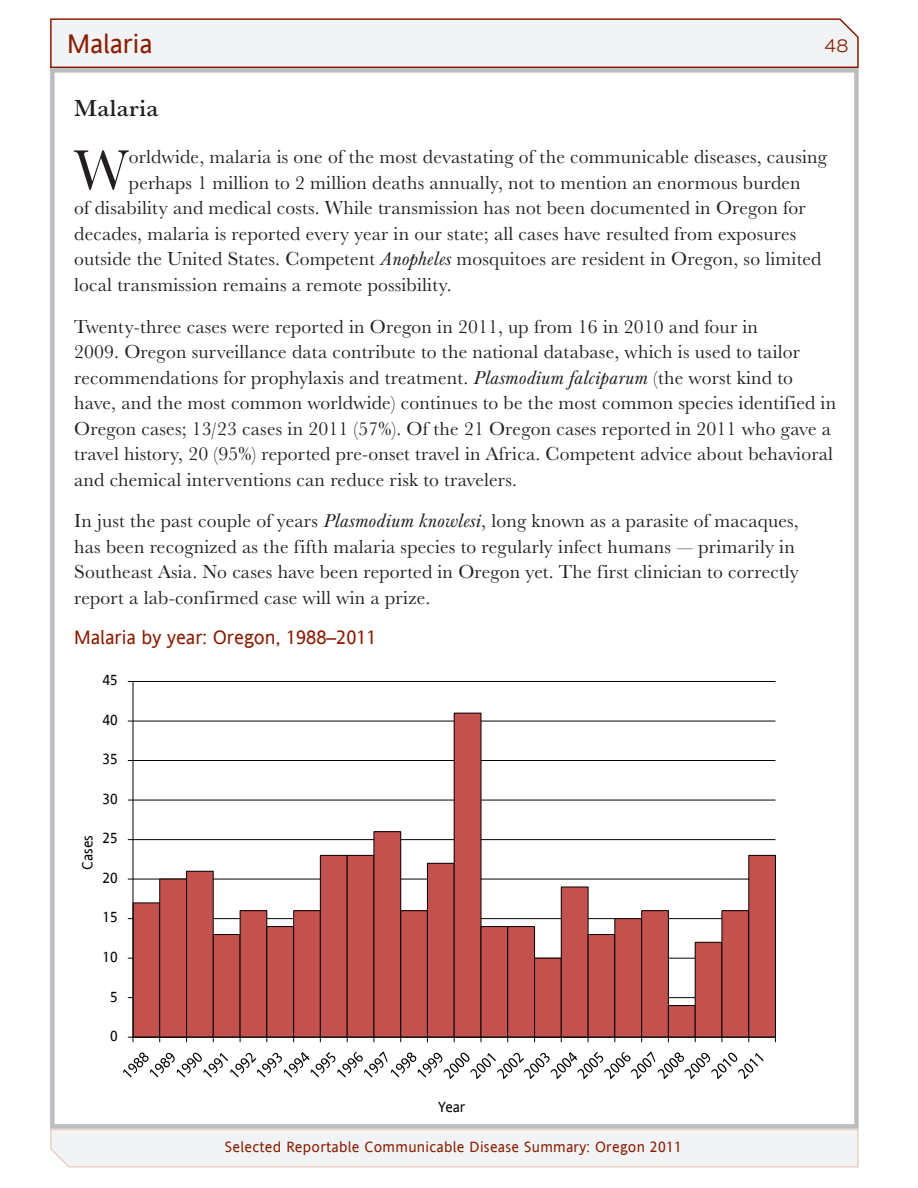
<style>
.page{position:relative;width:918px;height:1188px;background:#fff}
.page>*{position:absolute;margin:0;border:0;box-sizing:border-box;transform-origin:0 0}
.t1{font:57.75px "Baskerville URW";color:#231f20}
.t2{font:27px "Andale Sans";color:#891c02}
.t3{font:500 24px "Baskerville URW";letter-spacing:.01em;color:#231f20}
.t4{font:19.5px/25.5px "Baskerville URW";letter-spacing:.01em;color:#231f20}
.t5{font:19.5px "Andale Sans";color:#891c02}
.t6{font:300 expanded 18px "Helvetica Neue LT Std";color:#891c02}
.t7{font:15px "Andale Sans";letter-spacing:.02em;color:#891c02}
.t8{font:14.7px "Andale Sans";color:#050504}
.s1{font-style:italic}
</style>
<div class="page">
<svg style="left:50px;top:1129px;width:809px;height:39px"></svg>
<svg style="left:50px;top:18px;width:809px;height:50px"></svg>
<div style="left:50px;top:68px;width:809px;height:1061px;border:4px solid #bcbdc0"></div>
<hr style="left:133px;top:681px;width:642px;height:1px;background:#050504">
<hr style="left:133px;top:721px;width:642px;height:1px;background:#050504">
<hr style="left:133px;top:760px;width:642px;height:1px;background:#050504">
<hr style="left:133px;top:800px;width:642px;height:1px;background:#050504">
<hr style="left:133px;top:839px;width:642px;height:1px;background:#050504">
<hr style="left:133px;top:879px;width:642px;height:1px;background:#050504">
<hr style="left:133px;top:918px;width:642px;height:1px;background:#050504">
<hr style="left:133px;top:958px;width:642px;height:1px;background:#050504">
<hr style="left:133px;top:997px;width:642px;height:1px;background:#050504">
<div style="left:133px;top:903px;width:27px;height:134px;background:#c3514e"></div>
<div style="left:160px;top:879px;width:27px;height:158px;background:#c3514e"></div>
<div style="left:159px;top:879px;width:28px;height:159px;border:1px solid #050504"></div>
<div style="left:187px;top:871px;width:26px;height:166px;background:#c3514e"></div>
<div style="left:186px;top:871px;width:28px;height:167px;border:1px solid #050504"></div>
<div style="left:213px;top:934px;width:27px;height:103px;background:#c3514e"></div>
<div style="left:213px;top:934px;width:28px;height:104px;border:1px solid #050504"></div>
<div style="left:240px;top:911px;width:27px;height:126px;background:#c3514e"></div>
<div style="left:267px;top:927px;width:27px;height:110px;background:#c3514e"></div>
<div style="left:266px;top:926px;width:28px;height:112px;border:1px solid #050504"></div>
<div style="left:294px;top:911px;width:26px;height:126px;background:#c3514e"></div>
<div style="left:293px;top:910px;width:28px;height:128px;border:1px solid #050504"></div>
<div style="left:320px;top:855px;width:27px;height:182px;background:#c3514e"></div>
<div style="left:320px;top:855px;width:28px;height:183px;border:1px solid #050504"></div>
<div style="left:347px;top:855px;width:27px;height:182px;background:#c3514e"></div>
<div style="left:347px;top:855px;width:27px;height:183px;border:1px solid #050504"></div>
<div style="left:374px;top:832px;width:27px;height:205px;background:#c3514e"></div>
<div style="left:373px;top:831px;width:28px;height:207px;border:1px solid #050504"></div>
<div style="left:401px;top:911px;width:26px;height:126px;background:#c3514e"></div>
<div style="left:400px;top:910px;width:28px;height:128px;border:1px solid #050504"></div>
<div style="left:427px;top:863px;width:27px;height:174px;background:#c3514e"></div>
<div style="left:427px;top:863px;width:28px;height:175px;border:1px solid #050504"></div>
<div style="left:454px;top:713px;width:27px;height:324px;background:#c3514e"></div>
<div style="left:481px;top:927px;width:27px;height:110px;background:#c3514e"></div>
<div style="left:508px;top:927px;width:27px;height:110px;background:#c3514e"></div>
<div style="left:507px;top:926px;width:28px;height:112px;border:1px solid #050504"></div>
<div style="left:535px;top:958px;width:26px;height:79px;background:#c3514e"></div>
<div style="left:534px;top:958px;width:28px;height:80px;border:1px solid #050504"></div>
<div style="left:561px;top:887px;width:27px;height:150px;background:#c3514e"></div>
<div style="left:561px;top:886px;width:28px;height:152px;border:1px solid #050504"></div>
<div style="left:588px;top:934px;width:27px;height:103px;background:#c3514e"></div>
<div style="left:615px;top:919px;width:27px;height:118px;background:#c3514e"></div>
<div style="left:614px;top:918px;width:28px;height:120px;border:1px solid #050504"></div>
<div style="left:642px;top:911px;width:26px;height:126px;background:#c3514e"></div>
<div style="left:641px;top:910px;width:28px;height:128px;border:1px solid #050504"></div>
<div style="left:668px;top:1006px;width:27px;height:31px;background:#c3514e"></div>
<div style="left:668px;top:1005px;width:28px;height:33px;border:1px solid #050504"></div>
<div style="left:695px;top:942px;width:27px;height:95px;background:#c3514e"></div>
<div style="left:695px;top:942px;width:27px;height:96px;border:1px solid #050504"></div>
<div style="left:722px;top:911px;width:27px;height:126px;background:#c3514e"></div>
<div style="left:721px;top:910px;width:28px;height:128px;border:1px solid #050504"></div>
<div style="left:749px;top:855px;width:26px;height:182px;background:#c3514e"></div>
<div style="left:748px;top:855px;width:28px;height:183px;border:1px solid #050504"></div>
<hr style="left:133px;top:681px;width:1px;height:356px;background:#050504">
<hr style="left:133px;top:1037px;width:642px;height:1px;background:#050504">
<svg style="left:128px;top:1037px;width:6px;height:5px"></svg>
<svg style="left:123px;top:1051px;width:641px;height:28px"></svg>
<h2 class="t2" style="left:67px;top:25px;width:87px">Malaria</h2>
<p class="t6" style="left:824px;top:34px;width:26px">48</p>
<p class="t3" style="left:74px;top:94px;width:86px">Malaria</p>
<h1 class="t1" style="left:74px;top:136px;width:56px">W</h1>
<p class="t4" style="left:129px;top:145px;width:700px">orldwide, malaria is one of the most devastating of the communicable diseases, causing</p>
<p class="t4" style="left:129px;top:170px;width:673px">perhaps 1 million to 2 million deaths annually, not to mention an enormous burden</p>
<p class="t4" style="left:74px;top:196px;width:733px">of disability and medical costs. While transmission has not been documented in Oregon for</p>
<p class="t4" style="left:74px;top:221px;width:724px">decades, malaria is reported every year in our state; all cases have resulted from exposures</p>
<p class="t4" style="left:74px;top:247px;width:749px">outside the United States. Competent <span class="s1">Anopheles</span> mosquitoes are resident in Oregon, so limited</p>
<p class="t4" style="left:74px;top:272px;width:379px">local transmission remains a remote possibility.</p>
<p class="t4" style="left:74px;top:314px;width:763px">Twenty-three cases were reported in Oregon in 2011, up from 16 in 2010 and four in<br>2009. Oregon surveillance data contribute to the national database, which is used to tailor recommendations for prophylaxis and treatment. <span class="s1">Plasmodium falciparum</span> (the worst kind to have, and the most common worldwide) continues to be the most common species identified in Oregon cases; 13/23 cases in 2011 (57%). Of the 21 Oregon cases reported in 2011 who gave a travel history, 20 (95%) reported pre-onset travel in Africa. Competent advice about behavioral and chemical interventions can reduce risk to travelers.</p>
<p class="t4" style="left:74px;top:508px;width:726px">In just the past couple of years <span class="s1">Plasmodium knowlesi</span>, long known as a parasite of macaques, has been recognized as the fifth malaria species to regularly infect humans — primarily in Southeast Asia. No cases have been reported in Oregon yet. The first clinician to correctly report a lab-confirmed case will win a prize.</p>
<p class="t5" style="left:74px;top:623px;width:304px">Malaria by year: Oregon, 1988–2011</p>
<p class="t8" style="left:103px;top:670px;width:17px">45</p>
<p class="t8" style="left:103px;top:710px;width:17px">40</p>
<p class="t8" style="left:103px;top:749px;width:17px">35</p>
<p class="t8" style="left:103px;top:789px;width:17px">30</p>
<p class="t8" style="left:77px;top:870px;width:36px;rotate:-90deg">Cases</p>
<p class="t8" style="left:103px;top:828px;width:17px">25</p>
<p class="t8" style="left:103px;top:868px;width:17px">20</p>
<p class="t8" style="left:103px;top:907px;width:17px">15</p>
<p class="t8" style="left:103px;top:947px;width:17px">10</p>
<p class="t8" style="left:110px;top:986px;width:9px">5</p>
<p class="t8" style="left:110px;top:1026px;width:9px">0</p>
<p class="t8" style="left:438px;top:1096px;width:29px">Year</p>
<p class="t7" style="left:225px;top:1137px;width:459px">Selected Reportable Communicable Disease Summary: Oregon 2011</p>
</div>
